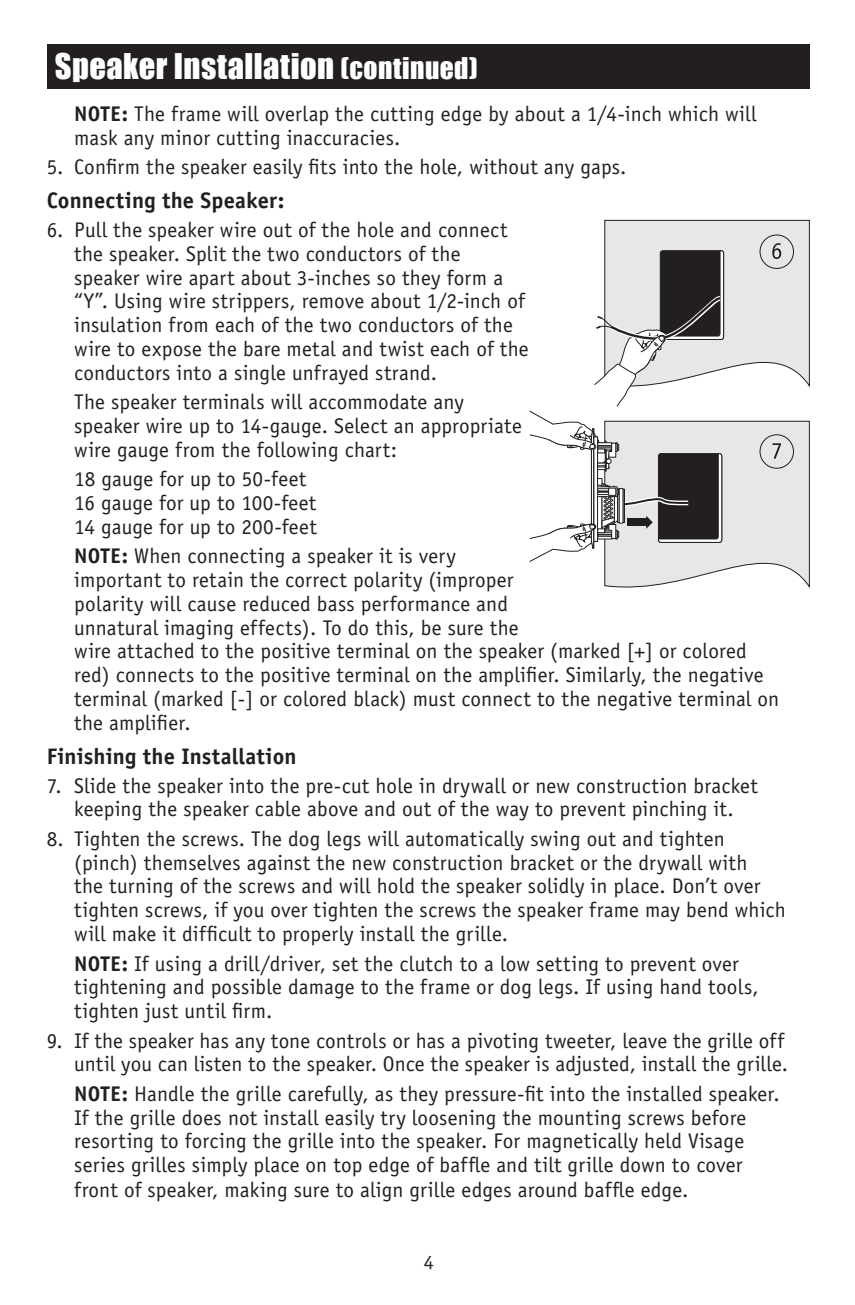
<style>
.page{position:relative;width:855px;height:1305px;background:#fff}
.page>*{position:absolute;margin:0;border:0;box-sizing:border-box;transform-origin:0 0}
.Main_Heads{font:32.5px "Impact";letter-spacing:.015em;color:#fff}
.Bold_headings{font:700 22.5px "Officina Sans";letter-spacing:.005em;color:#231f20}
.Numbered{font:21.25px/23.8px "Officina Sans";letter-spacing:.01em;color:#231f20}
.t1{font:20px "Officina Sans";color:#231f20}
.s1{font-size:27.5px}
.s2{font-weight:700}
</style>
<div class="page">
<div style="left:47px;top:44px;width:763px;height:45px;background:#231f20"></div>
<svg style="left:530px;top:220px;width:280px;height:368px"></svg>
<p class="Main_Heads" style="left:55px;top:41px;width:424px">Speaker Installation <span class="s1">(continued)</span></p>
<p class="Numbered" style="left:74px;top:102px;width:684px"><span class="s2">NOTE:</span> The frame will overlap the cutting edge by about a 1/4-inch which will mask any minor cutting inaccuracies.</p>
<p class="Numbered" style="left:47px;top:155px;width:581px">5. Confirm the speaker easily fits into the hole, without any gaps.</p>
<p class="Bold_headings" style="left:47px;top:187px;width:239px">Connecting the Speaker:</p>
<p class="Numbered" style="left:74px;top:218px;width:456px;text-indent:-28px">6. Pull the speaker wire out of the hole and connect the speaker. Split the two conductors of the speaker wire apart about 3-inches so they form a “Y”. Using wire strippers, remove about 1/2-inch of insulation from each of the two conductors of the wire to expose the bare metal and twist each of the conductors into a single unfrayed strand.</p>
<p class="Numbered" style="left:74px;top:390px;width:449px">The speaker terminals will accommodate any speaker wire up to 14-gauge. Select an appropriate wire gauge from the following chart:</p>
<p class="Numbered" style="left:74px;top:467px;width:234px">18 gauge for up to 50-feet</p>
<p class="Numbered" style="left:74px;top:491px;width:244px">16 gauge for up to 100-feet</p>
<p class="Numbered" style="left:74px;top:515px;width:244px">14 gauge for up to 200-feet</p>
<p class="Numbered" style="left:74px;top:544px;width:707px"><span class="s2">NOTE:</span> When connecting a speaker it is very<br>important to retain the correct polarity (improper<br>polarity will cause reduced bass performance and<br>unnatural imaging effects). To do this, be sure the<br>wire attached to the positive terminal on the speaker (marked [+] or colored red) connects to the positive terminal on the amplifier. Similarly, the negative terminal (marked [-] or colored black) must connect to the negative terminal on the amplifier.</p>
<p class="Bold_headings" style="left:47px;top:742px;width:251px">Finishing the Installation</p>
<p class="Numbered" style="left:47px;top:774px;width:713px;text-align:center">7. Slide the speaker into the pre-cut hole in drywall or new construction bracket keeping the speaker cable above and out of the way to prevent pinching it.</p>
<p class="Numbered" style="left:74px;top:827px;width:713px;text-indent:-28px">8. Tighten the screws. The dog legs will automatically swing out and tighten (pinch) themselves against the new construction bracket or the drywall with<br>the turning of the screws and will hold the speaker solidly in place. Don’t over tighten screws, if you over tighten the screws the speaker frame may bend which will make it difficult to properly install the grille.</p>
<p class="Numbered" style="left:74px;top:951px;width:686px"><span class="s2">NOTE:</span> If using a drill/driver, set the clutch to a low setting to prevent over tightening and possible damage to the frame or dog legs. If using hand tools, tighten just until firm.</p>
<p class="Numbered" style="left:47px;top:1029px;width:743px;text-align:right">9. If the speaker has any tone controls or has a pivoting tweeter, leave the grille off until you can listen to the speaker. Once the speaker is adjusted, install the grille.</p>
<p class="Numbered" style="left:74px;top:1082px;width:707px"><span class="s2">NOTE:</span> Handle the grille carefully, as they pressure-fit into the installed speaker.<br>If the grille does not install easily try loosening the mounting screws before resorting to forcing the grille into the speaker. For magnetically held Visage series grilles simply place on top edge of baffle and tilt grille down to cover front of speaker, making sure to align grille edges around baffle edge.</p>
<p class="t1" style="left:424px;top:1251px;width:11px">4</p>
</div>
